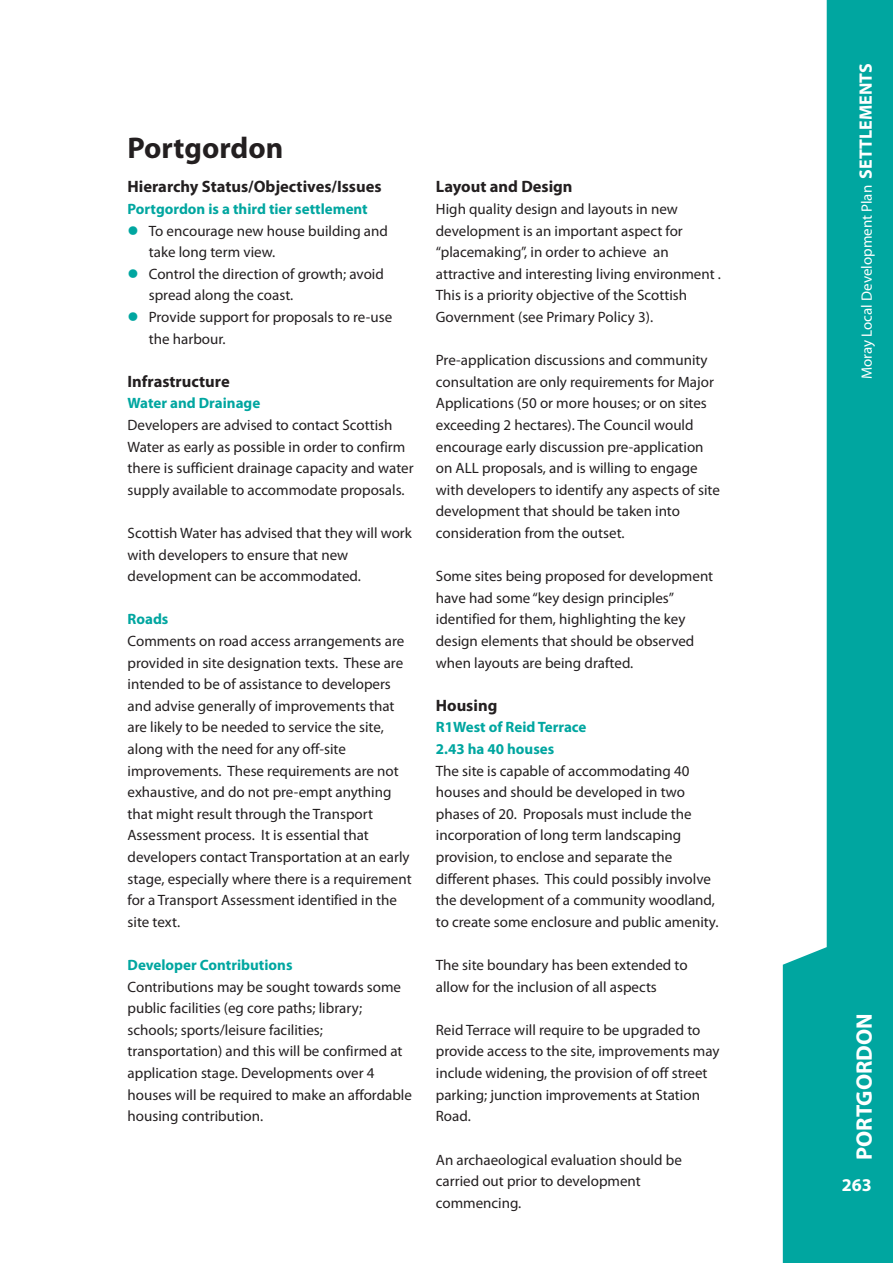
<style>
.page{position:relative;width:893px;height:1263px;background:#fff}
.page>*{position:absolute;margin:0;border:0;box-sizing:border-box;transform-origin:0 0}
.t1{font:700 30px "Myriad Pro";color:#231f20}
.t2{font:700 22.5px "Myriad Pro";color:#fff}
.t3{font:700 18px "Myriad Pro";color:#fff}
.t4{font:700 16.5px "Myriad Pro";color:#231f20}
.t5{font:15px/21.6px "Myriad Pro";color:#231f20}
.t6{font:700 15px/21.6px "Myriad Pro";color:#00a6a0}
.t7{font:15px "Myriad Pro";color:#fff}
.s1{color:#00a6a0}
.s2{font-weight:700;font-size:18px}
</style>
<div class="page">
<svg style="left:783px;top:0;width:110px;height:1263px;fill:#00a6a0"></svg>
<h1 class="t1" style="left:128px;top:137px;width:157px">Portgordon</h1>
<p class="t4" style="left:128px;top:181px;width:255px">Hierarchy Status/Objectives/Issues</p>
<p class="t6" style="left:128px;top:199px;width:242px">Portgordon is a third tier settlement</p>
<p class="t5" style="left:149px;top:221px;width:241px;text-indent:-21px"><span class="s1">●</span> To encourage new house building and take long term view.</p>
<p class="t5" style="left:149px;top:264px;width:237px;text-indent:-21px"><span class="s1">●</span> Control the direction of growth; avoid spread along the coast.</p>
<p class="t5" style="left:149px;top:307px;width:245px;text-indent:-21px"><span class="s1">●</span> Provide support for proposals to re-use the harbour.</p>
<p class="t4" style="left:128px;top:375px;width:104px">Infrastructure</p>
<p class="t6" style="left:128px;top:394px;width:134px">Water and Drainage</p>
<p class="t5" style="left:128px;top:415px;width:288px">Developers are advised to contact Scottish Water as early as possible in order to confirm there is sufficient drainage capacity and water supply available to accommodate proposals.</p>
<p class="t5" style="left:128px;top:523px;width:286px">Scottish Water has advised that they will work with developers to ensure that new development can be accommodated.</p>
<p class="t6" style="left:128px;top:610px;width:42px">Roads</p>
<p class="t5" style="left:128px;top:631px;width:286px">Comments on road access arrangements are provided in site designation texts. These are intended to be of assistance to developers and advise generally of improvements that are likely to be needed to service the site, along with the need for any off-site improvements. These requirements are not exhaustive, and do not pre-empt anything that might result through the Transport Assessment process. It is essential that developers contact Transportation at an early stage, especially where there is a requirement for a Transport Assessment identified in the site text.</p>
<p class="t6" style="left:128px;top:955px;width:166px">Developer Contributions</p>
<p class="t5" style="left:128px;top:977px;width:286px">Contributions may be sought towards some public facilities (eg core paths; library; schools; sports/leisure facilities; transportation) and this will be confirmed at application stage. Developments over 4 houses will be required to make an affordable housing contribution.</p>
<p class="t4" style="left:436px;top:181px;width:138px">Layout and Design</p>
<p class="t5" style="left:436px;top:199px;width:287px">High quality design and layouts in new development is an important aspect for “placemaking”, in order to achieve an attractive and interesting living environment .<br>This is a priority objective of the Scottish Government (see Primary Policy 3).</p>
<p class="t5" style="left:436px;top:351px;width:286px">Pre-application discussions and community consultation are only requirements for Major Applications (50 or more houses; or on sites exceeding 2 hectares). The Council would encourage early discussion pre-application on ALL proposals, and is willing to engage with developers to identify any aspects of site development that should be taken into consideration from the outset.</p>
<p class="t5" style="left:436px;top:567px;width:279px">Some sites being proposed for development have had some “key design principles” identified for them, highlighting the key design elements that should be observed when layouts are being drafted.</p>
<p class="t4" style="left:436px;top:699px;width:63px">Housing</p>
<p class="t6" style="left:436px;top:718px;width:152px">R1West of Reid Terrace<br>2.43 ha 40 houses</p>
<p class="t5" style="left:436px;top:761px;width:284px">The site is capable of accommodating 40 houses and should be developed in two phases of 20. Proposals must include the incorporation of long term landscaping provision, to enclose and separate the different phases. This could possibly involve the development of a community woodland, to create some enclosure and public amenity.</p>
<p class="t5" style="left:436px;top:955px;width:253px">The site boundary has been extended to allow for the inclusion of all aspects</p>
<p class="t5" style="left:436px;top:1020px;width:285px">Reid Terrace will require to be upgraded to provide access to the site, improvements may include widening, the provision of off street parking; junction improvements at Station Road.</p>
<p class="t5" style="left:436px;top:1150px;width:247px">An archaeological evaluation should be carried out prior to development commencing.</p>
<p class="t7" style="left:861px;top:379px;width:317px;rotate:-90deg">Moray Local Development Plan <span class="s2">SETTLEMENTS</span></p>
<h2 class="t2" style="left:856px;top:1160px;width:148px;rotate:-90deg">PORTGORDON</h2>
<p class="t3" style="left:842px;top:1178px;width:31px">263</p>
</div>
